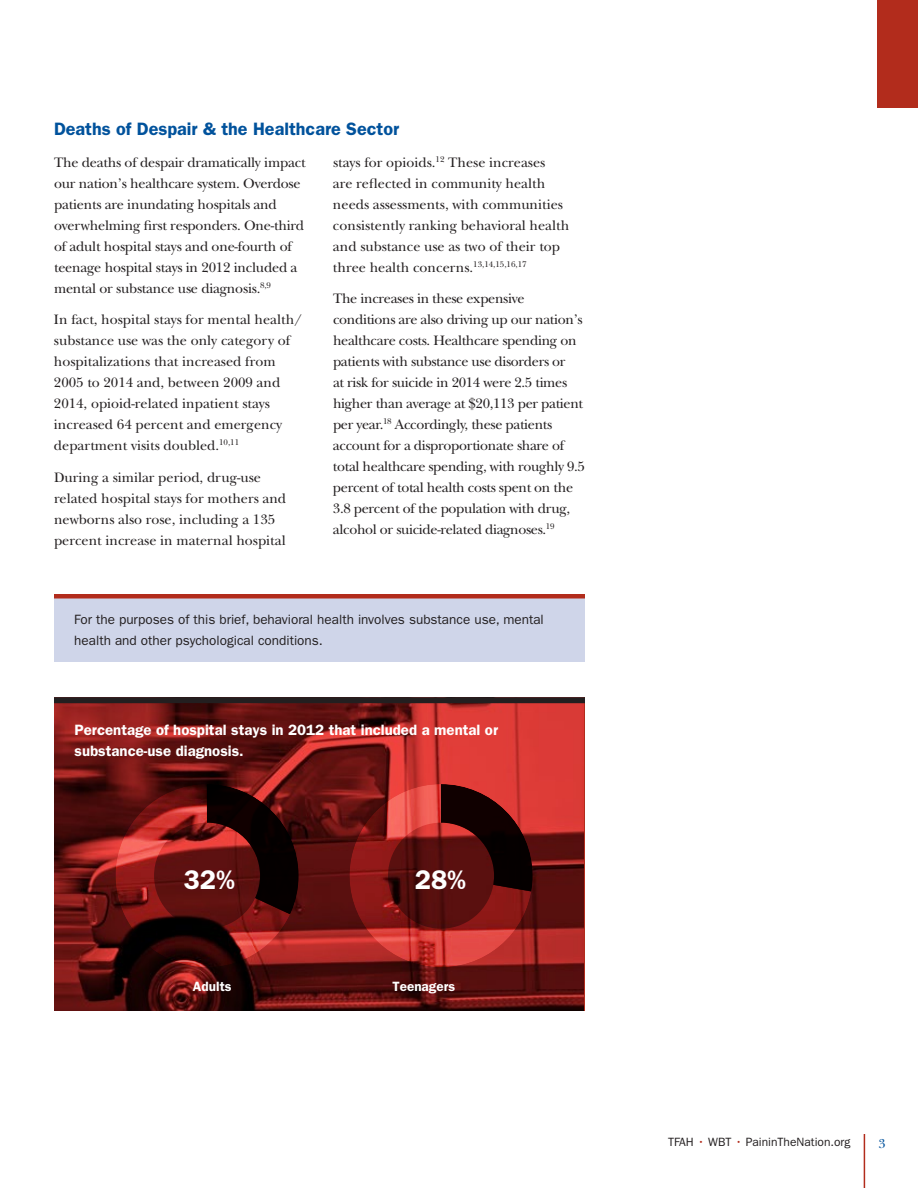
<style>
.page{position:relative;width:918px;height:1188px;background:#fff}
.page>*{position:absolute;margin:0;border:0;box-sizing:border-box;transform-origin:0 0}
.t1{font:600 27px "Franklin Gothic LT";color:#fff}
.t2{font:600 18px "Franklin Gothic LT";color:#00529c}
.t3{font:600 15px/21px "Franklin Gothic LT";color:#fff}
.t4{font:14.25px/21px "New Baskerville";letter-spacing:-.015em;color:#231f20}
.t5{font:13.5px/21px "Franklin Gothic LT";color:#231f20}
.t6{font:600 13.5px "Franklin Gothic LT";color:#fff}
.t7{font:13.5px "New Baskerville";color:#00529c}
.t8{font:12px "Franklin Gothic LT";color:#231f20}
.s1{color:#b22c1c}
</style>
<div class="page">
<hr style="left:864px;top:1134px;width:1px;height:54px;background:#b22c1c">
<div style="left:878px;top:0;width:40px;height:108px;background:#b22c1c"></div>
<div style="left:54px;top:594px;width:531px;height:68px;background:#cfd5e9"></div>
<hr style="left:54px;top:594px;width:531px;height:4px;background:#b22c1c">
<img style="left:54px;top:703px;width:529px;height:308px">
<div style="left:54px;top:697px;width:531px;height:6px;background:#231f20"></div>
<svg style="left:116px;top:784px;width:183px;height:183px;background:#5b1412"></svg>
<svg style="left:350px;top:784px;width:183px;height:183px;background:#7f1e1c"></svg>
<p class="t2" style="left:54px;top:118px;width:347px">Deaths of Despair &amp; the Healthcare Sector</p>
<p class="t4" style="left:54px;top:151px;width:253px">The deaths of despair dramatically impact our nation’s healthcare system. Overdose patients are inundating hospitals and overwhelming first responders. One-third of adult hospital stays and one-fourth of teenage hospital stays in 2012 included a mental or substance use diagnosis.<sup>8,9</sup></p>
<p class="t4" style="left:54px;top:309px;width:250px">In fact, hospital stays for mental health/ substance use was the only category of hospitalizations that increased from 2005 to 2014 and, between 2009 and 2014, opioid-related inpatient stays increased 64 percent and emergency department visits doubled.<sup>10,11</sup></p>
<p class="t4" style="left:54px;top:466px;width:234px">During a similar period, drug-use related hospital stays for mothers and newborns also rose, including a 135 percent increase in maternal hospital</p>
<p class="t4" style="left:333px;top:151px;width:238px">stays for opioids.<sup>12</sup> These increases<br>are reflected in community health needs assessments, with communities consistently ranking behavioral health and substance use as two of their top three health concerns.<sup>13,14,15,16,17</sup></p>
<p class="t4" style="left:333px;top:288px;width:253px">The increases in these expensive conditions are also driving up our nation’s healthcare costs. Healthcare spending on patients with substance use disorders or<br>at risk for suicide in 2014 were 2.5 times higher than average at $20,113 per patient per year.<sup>18</sup> Accordingly, these patients account for a disproportionate share of total healthcare spending, with roughly 9.5 percent of total health costs spent on the 3.8 percent of the population with drug, alcohol or suicide-related diagnoses.<sup>19</sup></p>
<p class="t5" style="left:74px;top:609px;width:471px">For the purposes of this brief, behavioral health involves substance use, mental health and other psychological conditions.</p>
<p class="t3" style="left:75px;top:720px;width:425px">Percentage of hospital stays in 2012 that included a mental or substance-use diagnosis.</p>
<h1 class="t1" style="left:184px;top:863px;width:53px">32%</h1>
<h1 class="t1" style="left:415px;top:863px;width:53px">28%</h1>
<p class="t6" style="left:193px;top:978px;width:40px">Adults</p>
<p class="t6" style="left:392px;top:978px;width:64px">Teenagers</p>
<p class="t8" style="left:668px;top:1135px;width:184px">TFAH <span class="s1">•</span> WBT <span class="s1">•</span> PaininTheNation.org</p>
<p class="t7" style="left:879px;top:1135px;width:9px">3</p>
</div>
